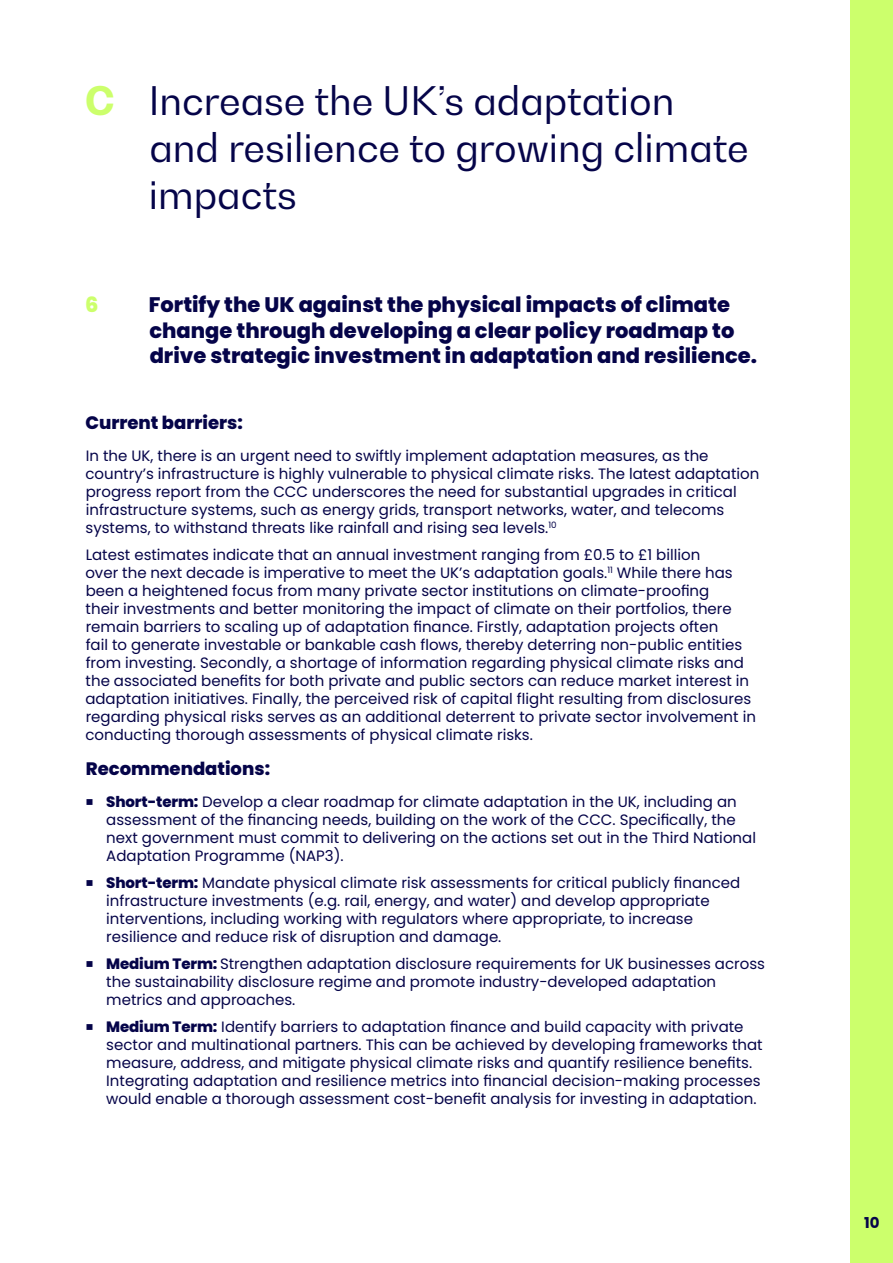
<style>
.page{position:relative;width:893px;height:1263px;background:#fff}
.page>*{position:absolute;margin:0;border:0;box-sizing:border-box;transform-origin:0 0}
.t1{font:39px/46.8px "Bw Gradual DEMO";color:#050449}
.t2{font:800 21px/25.2px "Poppins";color:#050449}
.t3{font:800 21px "Poppins";color:#ccff6c}
.t4{font:800 18px "Poppins";color:#050449}
.t5{font:15px/18px "Poppins";color:#050449}
.t6{font:700 15px "Poppins";color:#050449}
.s1{font-weight:800;color:#ccff6c}
.s2{font-weight:800;font-size:30px}
.s3{font-weight:800}
</style>
<div class="page">
<div style="left:850px;top:0;width:43px;height:1263px;background:#ccff6c"></div>
<h1 class="t1" style="left:149px;top:77px;width:601px;text-indent:-64px"><span class="s1">C</span> Increase the UK’s adaptation and resilience to growing climate impacts</h1>
<h2 class="t3" style="left:85px;top:293px;width:15px">6</h2>
<h2 class="t2" style="left:149px;top:293px;width:610px">Fortify the UK against the physical impacts of climate change through developing a clear policy roadmap to drive strategic investment in adaptation and resilience.</h2>
<p class="t4" style="left:85px;top:413px;width:159px">Current barriers:</p>
<p class="t5" style="left:85px;top:447px;width:675px">In the UK, there is an urgent need to swiftly implement adaptation measures, as the country’s infrastructure is highly vulnerable to physical climate risks. The latest adaptation progress report from the CCC underscores the need for substantial upgrades in critical infrastructure systems, such as energy grids, transport networks, water, and telecoms systems, to withstand threats like rainfall and rising sea levels.<sup>10</sup></p>
<p class="t5" style="left:85px;top:546px;width:672px">Latest estimates indicate that an annual investment ranging from £0.5 to £1 billion<br>over the next decade is imperative to meet the UK’s adaptation goals.<sup>11</sup> While there has been a heightened focus from many private sector institutions on climate-proofing<br>their investments and better monitoring the impact of climate on their portfolios, there remain barriers to scaling up of adaptation finance. Firstly, adaptation projects often<br>fail to generate investable or bankable cash flows, thereby deterring non-public entities from investing. Secondly, a shortage of information regarding physical climate risks and the associated benefits for both private and public sectors can reduce market interest in adaptation initiatives. Finally, the perceived risk of capital flight resulting from disclosures regarding physical risks serves as an additional deterrent to private sector involvement in conducting thorough assessments of physical climate risks.</p>
<p class="t4" style="left:86px;top:758px;width:186px">Recommendations:</p>
<p class="t5" style="left:106px;top:792px;width:651px;text-indent:-21px"><span class="s2">Ќ</span> <span class="s3">Short-term:</span> Develop a clear roadmap for climate adaptation in the UK, including an assessment of the financing needs, building on the work of the CCC. Specifically, the next government must commit to delivering on the actions set out in the Third National Adaptation Programme (NAP3).</p>
<p class="t5" style="left:106px;top:873px;width:635px;text-indent:-21px"><span class="s2">Ќ</span> <span class="s3">Short-term:</span> Mandate physical climate risk assessments for critical publicly financed infrastructure investments (e.g. rail, energy, and water) and develop appropriate interventions, including working with regulators where appropriate, to increase resilience and reduce risk of disruption and damage.</p>
<p class="t5" style="left:106px;top:954px;width:660px;text-indent:-21px"><span class="s2">Ќ</span> <span class="s3">Medium Term:</span> Strengthen adaptation disclosure requirements for UK businesses across the sustainability disclosure regime and promote industry-developed adaptation metrics and approaches.</p>
<p class="t5" style="left:106px;top:1017px;width:658px;text-indent:-21px"><span class="s2">Ќ</span> <span class="s3">Medium Term:</span> Identify barriers to adaptation finance and build capacity with private sector and multinational partners. This can be achieved by developing frameworks that measure, address, and mitigate physical climate risks and quantify resilience benefits.<br>Integrating adaptation and resilience metrics into financial decision-making processes would enable a thorough assessment cost-benefit analysis for investing in adaptation.</p>
<p class="t6" style="left:864px;top:1214px;width:17px">10</p>
</div>
